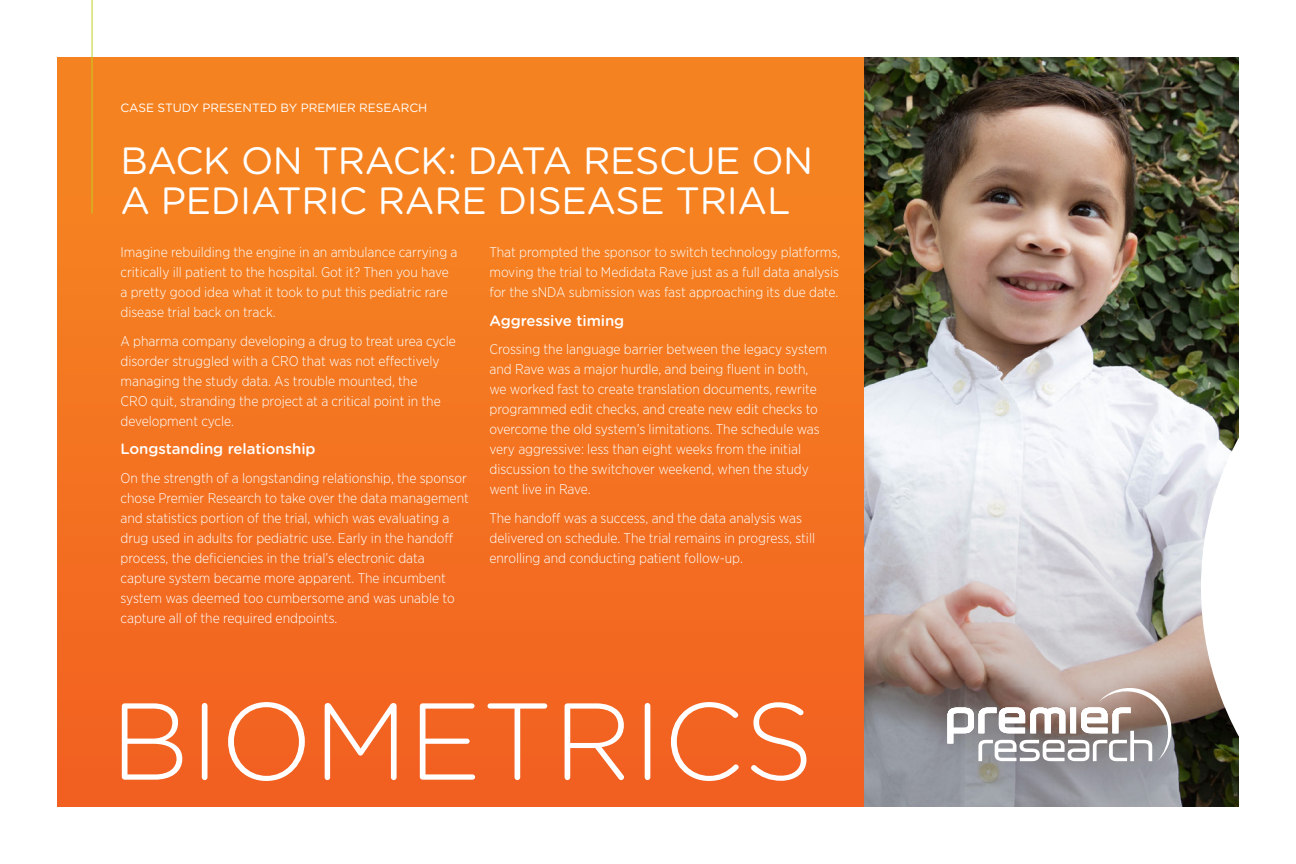
<style>
.page{position:relative;width:1296px;height:864px;background:#fff}
.page>*{position:absolute;margin:0;border:0;box-sizing:border-box;transform-origin:0 0}
.t1{font:300 109px "Gotham Rounded";letter-spacing:.005em;color:#fff}
.t2{font:38px/40px "Gotham Rounded";letter-spacing:-.01em;color:#fff}
.t3{font:500 15px "Gotham Rounded";letter-spacing:-.005em;color:#fff}
.t4{font:300 14px/20px "Gotham Narrow";color:#fff}
.t5{font:12px "Gotham Rounded";letter-spacing:-.005em;color:#fff}
</style>
<div class="page">
<div style="left:58px;top:58px;width:1179px;height:748px;background:linear-gradient(to bottom,#f58820,#f26021)"></div>
<img style="left:864px;top:58px;width:374px;height:748px">
<svg style="left:1201px;top:362px;width:38px;height:445px"></svg>
<svg style="left:948px;top:688px;width:223px;height:73px"></svg>
<hr style="left:92px;top:0;width:1px;height:214px;background:#c1ce23">
<p class="t5" style="left:120px;top:99px;width:308px">CASE STUDY PRESENTED BY PREMIER RESEARCH</p>
<h2 class="t2" style="left:120px;top:139px;width:694px">BACK ON TRACK: DATA RESCUE ON<br>A PEDIATRIC RARE DISEASE TRIAL</h2>
<p class="t4" style="left:120px;top:242px;width:339px">Imagine rebuilding the engine in an ambulance carrying a critically ill patient to the hospital. Got it? Then you have a pretty good idea what it took to put this pediatric rare disease trial back on track.</p>
<p class="t4" style="left:120px;top:331px;width:337px">A pharma company developing a drug to treat urea cycle disorder struggled with a CRO that was not effectively managing the study data. As trouble mounted, the<br>CRO quit, stranding the project at a critical point in the development cycle.</p>
<p class="t3" style="left:120px;top:438px;width:197px">Longstanding relationship</p>
<p class="t4" style="left:120px;top:468px;width:350px">On the strength of a longstanding relationship, the sponsor chose Premier Research to take over the data management and statistics portion of the trial, which was evaluating a drug used in adults for pediatric use. Early in the handoff process, the deficiencies in the trial’s electronic data capture system became more apparent. The incumbent system was deemed too cumbersome and was unable to capture all of the required endpoints.</p>
<p class="t4" style="left:489px;top:242px;width:352px;text-align:justify">That prompted the sponsor to switch technology platforms, moving the trial to Medidata Rave just as a full data analysis for the sNDA submission was fast approaching its due date.</p>
<p class="t3" style="left:489px;top:310px;width:136px">Aggressive timing</p>
<p class="t4" style="left:489px;top:339px;width:339px">Crossing the language barrier between the legacy system and Rave was a major hurdle, and being fluent in both, we worked fast to create translation documents, rewrite programmed edit checks, and create new edit checks to overcome the old system’s limitations. The schedule was very aggressive: less than eight weeks from the initial discussion to the switchover weekend, when the study went live in Rave.</p>
<p class="t4" style="left:489px;top:508px;width:327px">The handoff was a success, and the data analysis was delivered on schedule. The trial remains in progress, still enrolling and conducting patient follow-up.</p>
<h1 class="t1" style="left:110px;top:668px;width:705px">BIOMETRICS</h1>
</div>
